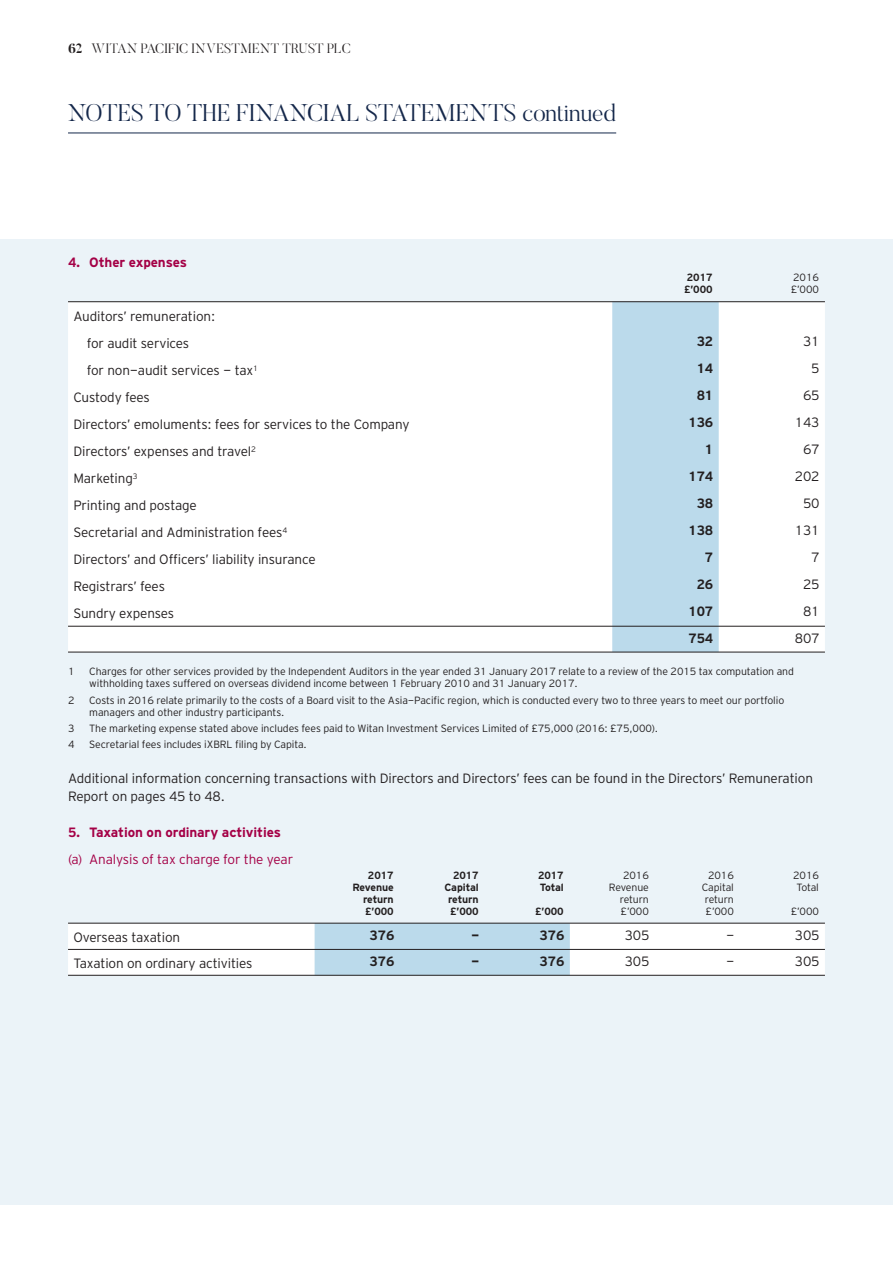
<style>
.page{position:relative;width:893px;height:1263px;background:#fff}
.page>*{position:absolute;margin:0;border:0;box-sizing:border-box;transform-origin:0 0}
.t1{font:300 24px "Butler";letter-spacing:-.01em;color:#14274a}
.t2{font:300 13.5px/27.2px "Interstate Tab";letter-spacing:-.01em;color:#231f20}
.t3{font:700 13.5px "Interstate Tab";letter-spacing:-.01em;color:#a40046}
.t4{font:700 13.5px "Interstate Tab";letter-spacing:-.01em;color:#231f20}
.t5{font:300 13.5px "Butler";letter-spacing:.005em;color:#231f20}
.t6{font:300 13.5px "Interstate Tab";letter-spacing:-.01em;color:#a40046}
.t7{font:300 10.5px/12px "Interstate Tab";letter-spacing:-.01em;color:#231f20}
.t8{font:700 10.5px/12px "Interstate Tab";letter-spacing:-.01em;color:#231f20}
.s1{font-weight:700}
</style>
<div class="page">
<div style="left:0;top:239px;width:893px;height:965px;background:#ebf3f8"></div>
<div style="left:68px;top:302px;width:757px;height:350px;background:#fff"></div>
<div style="left:612px;top:302px;width:107px;height:350px;background:#bbdaeb"></div>
<hr style="left:68px;top:652px;width:757px;height:1px;background:#231f20">
<hr style="left:68px;top:626px;width:757px;height:1px;background:#231f20">
<hr style="left:68px;top:301px;width:757px;height:1px;background:#231f20">
<svg style="left:68px;top:922px;width:757px;height:54px"></svg>
<hr style="left:68px;top:133px;width:548px;height:1px;background:#14274a">
<p class="t5" style="left:68px;top:41px;width:284px"><span class="s1">62</span> WITAN PACIFIC INVESTMENT TRUST PLC</p>
<h1 class="t1" style="left:68px;top:98px;width:549px">NOTES TO THE FINANCIAL STATEMENTS continued</h1>
<p class="t3" style="left:68px;top:257px;width:120px">4. Other expenses</p>
<p class="t2" style="left:87px;top:304px;width:130px;text-indent:-13px">Auditors’ remuneration: for audit services</p>
<p class="t8" style="left:684px;top:272px;width:30px">2017 £’000</p>
<p class="t7" style="left:791px;top:273px;width:30px">2016 £’000</p>
<p class="t4" style="left:697px;top:336px;width:18px">32</p>
<p class="t2" style="left:803px;top:329px;width:18px">31</p>
<p class="t2" style="left:87px;top:358px;width:173px">for non -audit services - tax<sup>1</sup></p>
<p class="t4" style="left:697px;top:363px;width:18px">14</p>
<p class="t2" style="left:811px;top:356px;width:10px">5</p>
<p class="t2" style="left:73px;top:385px;width:78px">Custody fees</p>
<p class="t4" style="left:697px;top:390px;width:18px">81</p>
<p class="t2" style="left:803px;top:383px;width:18px">65</p>
<p class="t2" style="left:73px;top:412px;width:338px">Directors’ emoluments: fees for services to the Company</p>
<p class="t4" style="left:688px;top:417px;width:26px">136</p>
<p class="t2" style="left:795px;top:410px;width:26px">143</p>
<p class="t2" style="left:73px;top:439px;width:184px">Directors’ expenses and travel<sup>2</sup></p>
<p class="t4" style="left:705px;top:444px;width:10px">1</p>
<p class="t2" style="left:803px;top:437px;width:18px">67</p>
<p class="t2" style="left:73px;top:466px;width:66px">Marketing<sup>3</sup></p>
<p class="t4" style="left:688px;top:471px;width:26px">174</p>
<p class="t2" style="left:795px;top:464px;width:26px">202</p>
<p class="t2" style="left:73px;top:493px;width:125px">Printing and postage</p>
<p class="t4" style="left:697px;top:498px;width:18px">38</p>
<p class="t2" style="left:803px;top:491px;width:18px">50</p>
<p class="t2" style="left:73px;top:520px;width:215px">Secretarial and Administration fees<sup>4</sup></p>
<p class="t4" style="left:688px;top:525px;width:26px">138</p>
<p class="t2" style="left:795px;top:518px;width:26px">131</p>
<p class="t2" style="left:73px;top:547px;width:244px">Directors’ and Officers’ liability insurance</p>
<p class="t4" style="left:705px;top:552px;width:10px">7</p>
<p class="t2" style="left:811px;top:545px;width:10px">7</p>
<p class="t2" style="left:73px;top:574px;width:93px">Registrars’ fees</p>
<p class="t4" style="left:697px;top:579px;width:18px">26</p>
<p class="t2" style="left:803px;top:572px;width:18px">25</p>
<p class="t2" style="left:73px;top:601px;width:102px">Sundry expenses</p>
<p class="t4" style="left:688px;top:606px;width:26px">107</p>
<p class="t2" style="left:803px;top:599px;width:18px">81</p>
<p class="t4" style="left:688px;top:633px;width:26px">754</p>
<p class="t2" style="left:795px;top:626px;width:26px">807</p>
<p class="t7" style="left:68px;top:667px;width:8px">1</p>
<p class="t7" style="left:89px;top:667px;width:706px">Charges for other services provided by the Independent Auditors in the year ended 31 January 2017 relate to a review of the 2015 tax computation and withholding taxes suffered on overseas dividend income between 1 February 2010 and 31 January 2017.</p>
<p class="t7" style="left:68px;top:695px;width:8px">2</p>
<p class="t7" style="left:89px;top:695px;width:696px">Costs in 2016 relate primarily to the costs of a Board visit to the Asia-Pacific region, which is conducted every two to three years to meet our portfolio managers and other industry participants.</p>
<p class="t7" style="left:68px;top:723px;width:8px">3</p>
<p class="t7" style="left:89px;top:723px;width:570px">The marketing expense stated above includes fees paid to Witan Investment Services Limited of £75,000 (2016: £75,000).</p>
<p class="t7" style="left:68px;top:740px;width:8px">4</p>
<p class="t7" style="left:89px;top:740px;width:219px">Secretarial fees includes iXBRL filing by Capita.</p>
<p class="t2" style="left:68px;top:771px;width:746px;line-height:18px">Additional information concerning transactions with Directors and Directors’ fees can be found in the Directors’ Remuneration<br>Report on pages 45 to 48.</p>
<p class="t3" style="left:68px;top:828px;width:214px">5. Taxation on ordinary activities</p>
<p class="t6" style="left:68px;top:855px;width:227px">(a) Analysis of tax charge for the year</p>
<p class="t8" style="left:352px;top:870px;width:43px;text-align:right">2017<br>Revenue return £’000</p>
<p class="t8" style="left:444px;top:870px;width:36px;text-align:right">2017<br>Capital return £’000</p>
<p class="t8" style="left:538px;top:870px;width:27px">2017<br>Total</p>
<p class="t7" style="left:609px;top:870px;width:41px;text-align:right">2016<br>Revenue return £’000</p>
<p class="t7" style="left:702px;top:870px;width:34px;text-align:right">2016<br>Capital return £’000</p>
<p class="t7" style="left:793px;top:870px;width:27px">2016<br>Total</p>
<p class="t8" style="left:535px;top:906px;width:30px">£’000</p>
<p class="t7" style="left:791px;top:906px;width:30px">£’000</p>
<p class="t2" style="left:73px;top:925px;width:108px">Overseas taxation</p>
<p class="t4" style="left:370px;top:930px;width:26px">376</p>
<p class="t4" style="left:471px;top:930px;width:10px">-</p>
<p class="t4" style="left:540px;top:930px;width:26px">376</p>
<p class="t2" style="left:625px;top:923px;width:26px">305</p>
<p class="t2" style="left:726px;top:923px;width:10px">-</p>
<p class="t2" style="left:795px;top:923px;width:26px">305</p>
<p class="t2" style="left:73px;top:951px;width:181px">Taxation on ordinary activities</p>
<p class="t4" style="left:370px;top:956px;width:26px">376</p>
<p class="t4" style="left:471px;top:956px;width:10px">-</p>
<p class="t4" style="left:540px;top:956px;width:26px">376</p>
<p class="t2" style="left:625px;top:949px;width:26px">305</p>
<p class="t2" style="left:726px;top:949px;width:10px">-</p>
<p class="t2" style="left:795px;top:949px;width:26px">305</p>
</div>
